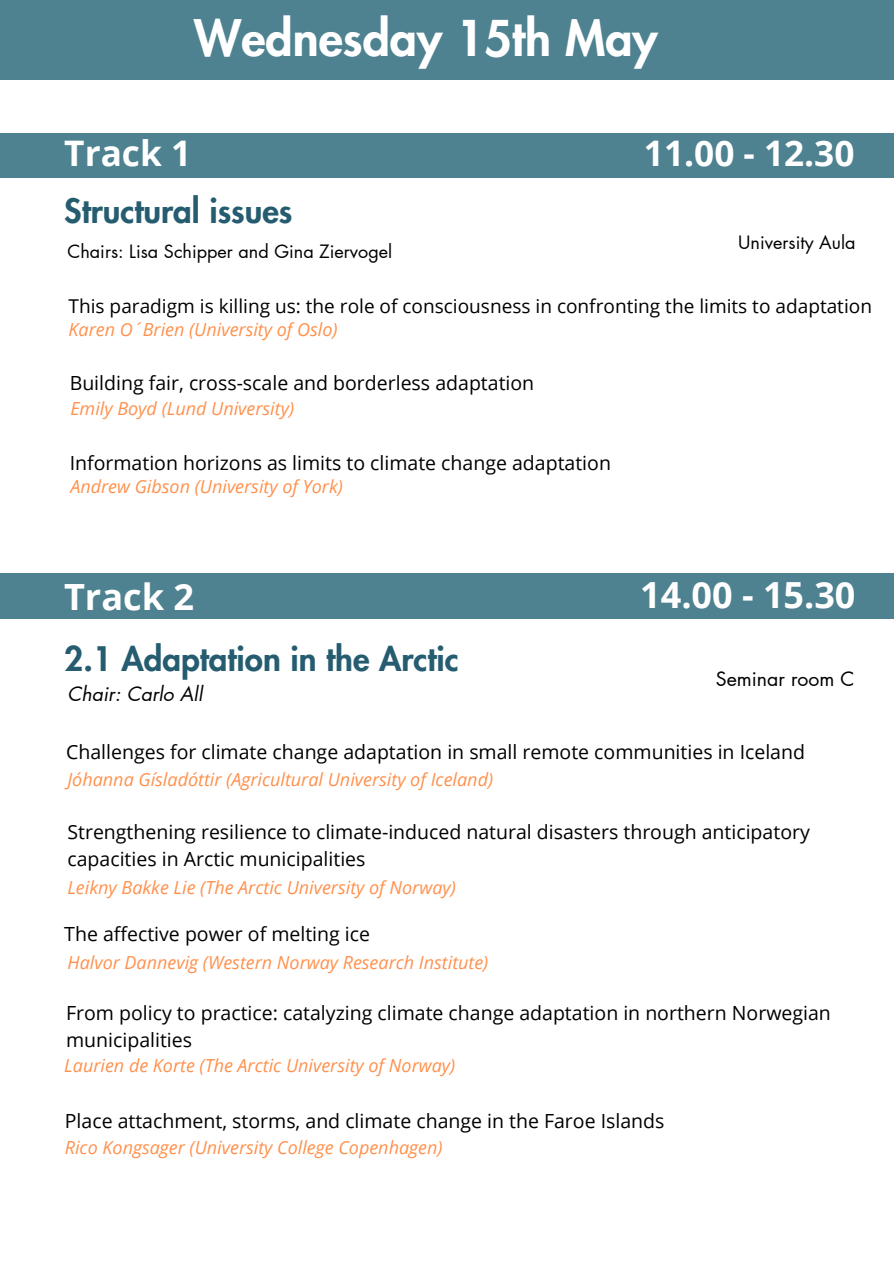
<style>
.page{position:relative;width:894px;height:1264px;background:#fff}
.page>*{position:absolute;margin:0;border:0;box-sizing:border-box;transform-origin:0 0}
.t1{font:800 48.15px "Futura LT Pro";color:#fff}
.t2{font:700 36.15px "Open Sans";color:#fff}
.t3{font:700 36px "Open Sans";color:#fff}
.t4{font:700 35.25px "Open Sans";color:#fff}
.t5{font:800 33px "Futura LT Pro";color:#255c70}
.t6{font:19.5px/27px "Open Sans";color:#000}
.t7{font:italic 19.5px "Futura LT Pro";color:#000}
.t8{font:19.5px "Futura LT Pro";color:#000}
.t9{font:19.05px "Open Sans";color:#000}
.t10{font:italic 18px "Open Sans";color:#ff914d}
.t11{font:18px "Futura LT Pro";color:#000}
</style>
<div class="page">
<div style="left:0;top:0;width:893px;height:80px;background:#4e8291"></div>
<div style="left:0;top:133px;width:893px;height:44px;background:#4e8291"></div>
<div style="left:0;top:573px;width:893px;height:46px;background:#4e8291"></div>
<h1 class="t1" style="left:194px;top:17px;width:465px">Wednesday 15th May</h1>
<p class="t4" style="left:64px;top:128px;width:128px">Track 1</p>
<p class="t4" style="left:643px;top:128px;width:212px">11.00 - 12.30</p>
<h2 class="t5" style="left:64px;top:195px;width:230px">Structural issues</h2>
<p class="t11" style="left:67px;top:243px;width:326px">Chairs: Lisa Schipper and Gina Ziervogel</p>
<p class="t11" style="left:738px;top:234px;width:119px">University Aula</p>
<h2 class="t9" style="left:69px;top:292px;width:804px">This paradigm is killing us: the role of consciousness in confronting the limits to adaptation</h2>
<h2 class="t10" style="left:69px;top:317px;width:270px">Karen O´Brien (University of Oslo)</h2>
<p class="t6" style="left:70px;top:369px;width:466px">Building fair, cross-scale and borderless adaptation</p>
<p class="t10" style="left:70px;top:395px;width:225px">Emily Boyd (Lund University)</p>
<p class="t6" style="left:70px;top:449px;width:542px">Information horizons as limits to climate change adaptation</p>
<p class="t10" style="left:70px;top:474px;width:274px">Andrew Gibson (University of York)</p>
<p class="t2" style="left:64px;top:571px;width:132px">Track 2</p>
<p class="t5" style="left:64px;top:643px;width:396px">2.1 Adaptation in the Arctic</p>
<p class="t7" style="left:67px;top:685px;width:136px">Chair: Carlo All</p>
<p class="t3" style="left:640px;top:570px;width:217px">14.00 - 15.30</p>
<p class="t8" style="left:715px;top:669px;width:140px">Seminar room C</p>
<p class="t6" style="left:66px;top:738px;width:740px">Challenges for climate change adaptation in small remote communities in Iceland</p>
<h2 class="t10" style="left:67px;top:767px;width:427px">Jóhanna Gísladóttir (Agricultural University of Iceland)</h2>
<h2 class="t6" style="left:67px;top:817px;width:743px">Strengthening resilience to climate-induced natural disasters through anticipatory capacities in Arctic municipalities</h2>
<h2 class="t10" style="left:67px;top:874px;width:390px">Leikny Bakke Lie (The Arctic University of Norway)</h2>
<p class="t6" style="left:64px;top:919px;width:307px">The affective power of melting ice</p>
<p class="t10" style="left:67px;top:949px;width:422px">Halvor Dannevig (Western Norway Research Institute)</p>
<p class="t6" style="left:66px;top:998px;width:766px">From policy to practice: catalyzing climate change adaptation in northern Norwegian municipalities</p>
<p class="t10" style="left:64px;top:1052px;width:392px">Laurien de Korte (The Arctic University of Norway)</p>
<p class="t6" style="left:65px;top:1106px;width:601px">Place attachment, storms, and climate change in the Faroe Islands</p>
<p class="t10" style="left:65px;top:1135px;width:379px">Rico Kongsager (University College Copenhagen)</p>
</div>
